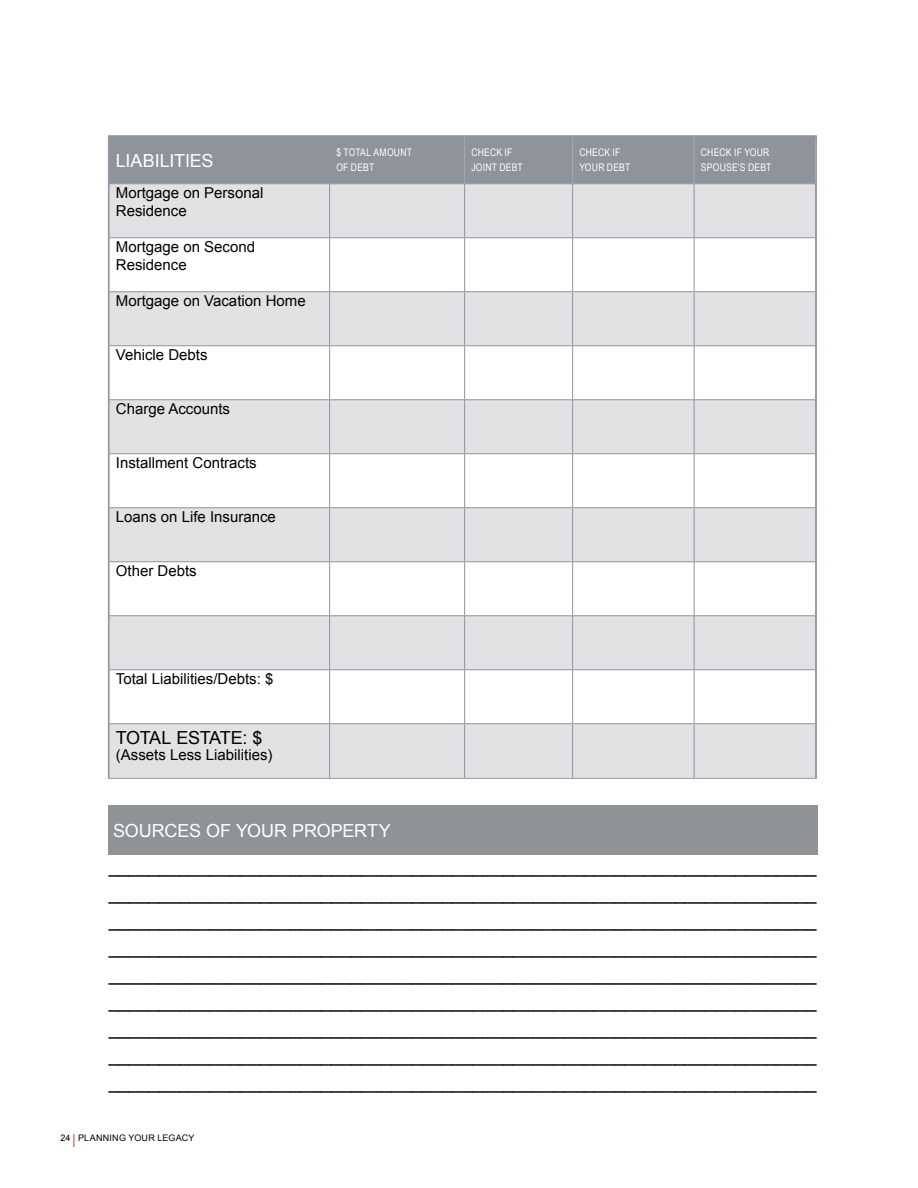
<style>
.page{position:relative;width:918px;height:1188px;background:#fff}
.page>*{position:absolute;margin:0;border:0;box-sizing:border-box;transform-origin:0 0}
.t1{font:18px/27px "Arial";letter-spacing:-.03em;color:#000;text-align:justify}
.t2{font:18px "Arial";letter-spacing:-.01em;color:#fff}
.t3{font:15px/18px "Arial";color:#000}
.t4{font:10.5px/15px "Arial Narrow";letter-spacing:.02em;color:#fff}
.t5{font:9px "Arial";letter-spacing:.025em;color:#000}
</style>
<div class="page">
<svg style="left:74px;top:1134px;width:1px;height:13px"></svg>
<div style="left:110px;top:137px;width:705px;height:46px;background:#8f939c"></div>
<div style="left:110px;top:184px;width:705px;height:593px;background:#e2e1e3"></div>
<svg style="left:110px;top:238px;width:705px;height:485px"></svg>
<hr style="left:109px;top:183px;width:221px;height:1px;background:#8f939c">
<hr style="left:329px;top:184px;width:1px;height:53px;background:#8f939c">
<hr style="left:464px;top:184px;width:1px;height:53px;background:#8f939c">
<hr style="left:572px;top:184px;width:1px;height:53px;background:#8f939c">
<hr style="left:694px;top:184px;width:1px;height:53px;background:#8f939c">
<hr style="left:109px;top:237px;width:221px;height:1px;background:#8f939c">
<hr style="left:330px;top:237px;width:135px;height:1px;background:#8f939c">
<hr style="left:329px;top:238px;width:1px;height:53px;background:#8f939c">
<hr style="left:465px;top:237px;width:108px;height:1px;background:#8f939c">
<hr style="left:464px;top:238px;width:1px;height:53px;background:#8f939c">
<hr style="left:573px;top:237px;width:121px;height:1px;background:#8f939c">
<hr style="left:572px;top:238px;width:1px;height:53px;background:#8f939c">
<hr style="left:694px;top:237px;width:122px;height:1px;background:#8f939c">
<hr style="left:694px;top:238px;width:1px;height:53px;background:#8f939c">
<hr style="left:109px;top:291px;width:221px;height:1px;background:#8f939c">
<hr style="left:330px;top:291px;width:135px;height:1px;background:#8f939c">
<hr style="left:329px;top:292px;width:1px;height:53px;background:#8f939c">
<hr style="left:465px;top:291px;width:108px;height:1px;background:#8f939c">
<hr style="left:464px;top:292px;width:1px;height:53px;background:#8f939c">
<hr style="left:573px;top:291px;width:121px;height:1px;background:#8f939c">
<hr style="left:572px;top:292px;width:1px;height:53px;background:#8f939c">
<hr style="left:694px;top:291px;width:122px;height:1px;background:#8f939c">
<hr style="left:694px;top:292px;width:1px;height:53px;background:#8f939c">
<hr style="left:109px;top:345px;width:221px;height:1px;background:#8f939c">
<hr style="left:330px;top:345px;width:135px;height:1px;background:#8f939c">
<hr style="left:329px;top:346px;width:1px;height:53px;background:#8f939c">
<hr style="left:465px;top:345px;width:108px;height:1px;background:#8f939c">
<hr style="left:464px;top:346px;width:1px;height:53px;background:#8f939c">
<hr style="left:573px;top:345px;width:121px;height:1px;background:#8f939c">
<hr style="left:572px;top:346px;width:1px;height:53px;background:#8f939c">
<hr style="left:694px;top:345px;width:122px;height:1px;background:#8f939c">
<hr style="left:694px;top:346px;width:1px;height:53px;background:#8f939c">
<hr style="left:109px;top:399px;width:221px;height:1px;background:#8f939c">
<hr style="left:330px;top:399px;width:135px;height:1px;background:#8f939c">
<hr style="left:329px;top:400px;width:1px;height:53px;background:#8f939c">
<hr style="left:465px;top:399px;width:108px;height:1px;background:#8f939c">
<hr style="left:464px;top:400px;width:1px;height:53px;background:#8f939c">
<hr style="left:573px;top:399px;width:121px;height:1px;background:#8f939c">
<hr style="left:572px;top:400px;width:1px;height:53px;background:#8f939c">
<hr style="left:694px;top:399px;width:122px;height:1px;background:#8f939c">
<hr style="left:694px;top:400px;width:1px;height:53px;background:#8f939c">
<hr style="left:109px;top:453px;width:221px;height:1px;background:#8f939c">
<hr style="left:330px;top:453px;width:135px;height:1px;background:#8f939c">
<hr style="left:329px;top:454px;width:1px;height:53px;background:#8f939c">
<hr style="left:465px;top:453px;width:108px;height:1px;background:#8f939c">
<hr style="left:464px;top:454px;width:1px;height:53px;background:#8f939c">
<hr style="left:573px;top:453px;width:121px;height:1px;background:#8f939c">
<hr style="left:572px;top:454px;width:1px;height:53px;background:#8f939c">
<hr style="left:694px;top:453px;width:122px;height:1px;background:#8f939c">
<hr style="left:694px;top:454px;width:1px;height:53px;background:#8f939c">
<hr style="left:109px;top:507px;width:221px;height:1px;background:#8f939c">
<hr style="left:330px;top:507px;width:135px;height:1px;background:#8f939c">
<hr style="left:329px;top:508px;width:1px;height:53px;background:#8f939c">
<hr style="left:465px;top:507px;width:108px;height:1px;background:#8f939c">
<hr style="left:464px;top:508px;width:1px;height:53px;background:#8f939c">
<hr style="left:573px;top:507px;width:121px;height:1px;background:#8f939c">
<hr style="left:572px;top:508px;width:1px;height:53px;background:#8f939c">
<hr style="left:694px;top:507px;width:122px;height:1px;background:#8f939c">
<hr style="left:694px;top:508px;width:1px;height:53px;background:#8f939c">
<hr style="left:109px;top:561px;width:221px;height:1px;background:#8f939c">
<hr style="left:330px;top:561px;width:135px;height:1px;background:#8f939c">
<hr style="left:329px;top:562px;width:1px;height:53px;background:#8f939c">
<hr style="left:465px;top:561px;width:108px;height:1px;background:#8f939c">
<hr style="left:464px;top:562px;width:1px;height:53px;background:#8f939c">
<hr style="left:573px;top:561px;width:121px;height:1px;background:#8f939c">
<hr style="left:572px;top:562px;width:1px;height:53px;background:#8f939c">
<hr style="left:694px;top:561px;width:122px;height:1px;background:#8f939c">
<hr style="left:694px;top:562px;width:1px;height:53px;background:#8f939c">
<hr style="left:109px;top:615px;width:221px;height:1px;background:#8f939c">
<hr style="left:330px;top:615px;width:135px;height:1px;background:#8f939c">
<hr style="left:329px;top:616px;width:1px;height:53px;background:#8f939c">
<hr style="left:465px;top:615px;width:108px;height:1px;background:#8f939c">
<hr style="left:464px;top:616px;width:1px;height:53px;background:#8f939c">
<hr style="left:573px;top:615px;width:121px;height:1px;background:#8f939c">
<hr style="left:572px;top:616px;width:1px;height:53px;background:#8f939c">
<hr style="left:694px;top:615px;width:122px;height:1px;background:#8f939c">
<hr style="left:694px;top:616px;width:1px;height:53px;background:#8f939c">
<hr style="left:109px;top:669px;width:221px;height:1px;background:#8f939c">
<hr style="left:330px;top:669px;width:135px;height:1px;background:#8f939c">
<hr style="left:329px;top:670px;width:1px;height:53px;background:#8f939c">
<hr style="left:465px;top:669px;width:108px;height:1px;background:#8f939c">
<hr style="left:464px;top:670px;width:1px;height:53px;background:#8f939c">
<hr style="left:573px;top:669px;width:121px;height:1px;background:#8f939c">
<hr style="left:572px;top:670px;width:1px;height:53px;background:#8f939c">
<hr style="left:694px;top:669px;width:122px;height:1px;background:#8f939c">
<hr style="left:694px;top:670px;width:1px;height:53px;background:#8f939c">
<hr style="left:109px;top:723px;width:221px;height:1px;background:#8f939c">
<hr style="left:330px;top:723px;width:135px;height:1px;background:#8f939c">
<hr style="left:329px;top:724px;width:1px;height:54px;background:#8f939c">
<hr style="left:465px;top:723px;width:108px;height:1px;background:#8f939c">
<hr style="left:464px;top:724px;width:1px;height:54px;background:#8f939c">
<hr style="left:573px;top:723px;width:121px;height:1px;background:#8f939c">
<hr style="left:572px;top:724px;width:1px;height:54px;background:#8f939c">
<hr style="left:694px;top:723px;width:122px;height:1px;background:#8f939c">
<hr style="left:694px;top:724px;width:1px;height:54px;background:#8f939c">
<hr style="left:329px;top:137px;width:1px;height:46px;background:#8f939c">
<hr style="left:464px;top:137px;width:1px;height:46px;background:#a7a9ac">
<hr style="left:572px;top:137px;width:1px;height:46px;background:#a7a9ac">
<hr style="left:694px;top:137px;width:1px;height:46px;background:#a7a9ac">
<hr style="left:330px;top:183px;width:135px;height:1px;background:#8f939c">
<hr style="left:465px;top:183px;width:108px;height:1px;background:#8f939c">
<hr style="left:573px;top:183px;width:121px;height:1px;background:#8f939c">
<hr style="left:694px;top:183px;width:122px;height:1px;background:#8f939c">
<div style="left:108px;top:806px;width:710px;height:49px;background:#8f9395"></div>
<p class="t2" style="left:116px;top:149px;width:99px">LIABILITIES</p>
<p class="t4" style="left:336px;top:145px;width:77px">$ TOTAL AMOUNT<br>OF DEBT</p>
<p class="t4" style="left:471px;top:145px;width:53px">CHECK IF<br>JOINT DEBT</p>
<p class="t4" style="left:579px;top:145px;width:52px">CHECK IF<br>YOUR DEBT</p>
<p class="t4" style="left:701px;top:145px;width:72px">CHECK IF YOUR<br>SPOUSE'S DEBT</p>
<p class="t3" style="left:116px;top:184px;width:149px">Mortgage on Personal<br>Residence</p>
<p class="t3" style="left:116px;top:238px;width:141px">Mortgage on Second<br>Residence</p>
<p class="t3" style="left:116px;top:292px;width:191px">Mortgage on Vacation Home</p>
<p class="t3" style="left:116px;top:346px;width:93px">Vehicle Debts</p>
<p class="t3" style="left:116px;top:400px;width:116px">Charge Accounts</p>
<p class="t3" style="left:116px;top:454px;width:142px">Installment Contracts</p>
<p class="t3" style="left:116px;top:508px;width:162px">Loans on Life Insurance</p>
<p class="t3" style="left:116px;top:562px;width:82px">Other Debts</p>
<p class="t3" style="left:116px;top:670px;width:159px">Total Liabilities/Debts: $</p>
<p class="t1" style="left:116px;top:724px;width:148px">TOTAL ESTATE: $</p>
<p class="t3" style="left:116px;top:746px;width:158px">(Assets Less Liabilities)</p>
<p class="t2" style="left:113px;top:819px;width:279px">SOURCES OF YOUR PROPERTY</p>
<p class="t1" style="left:109px;top:853px;width:710px">______________________________________________________________________ ______________________________________________________________________ ______________________________________________________________________ ______________________________________________________________________ ______________________________________________________________________ ______________________________________________________________________ ______________________________________________________________________ ______________________________________________________________________ ______________________________________________________________________</p>
<p class="t5" style="left:61px;top:1131px;width:135px">24 PLANNING YOUR LEGACY</p>
</div>
